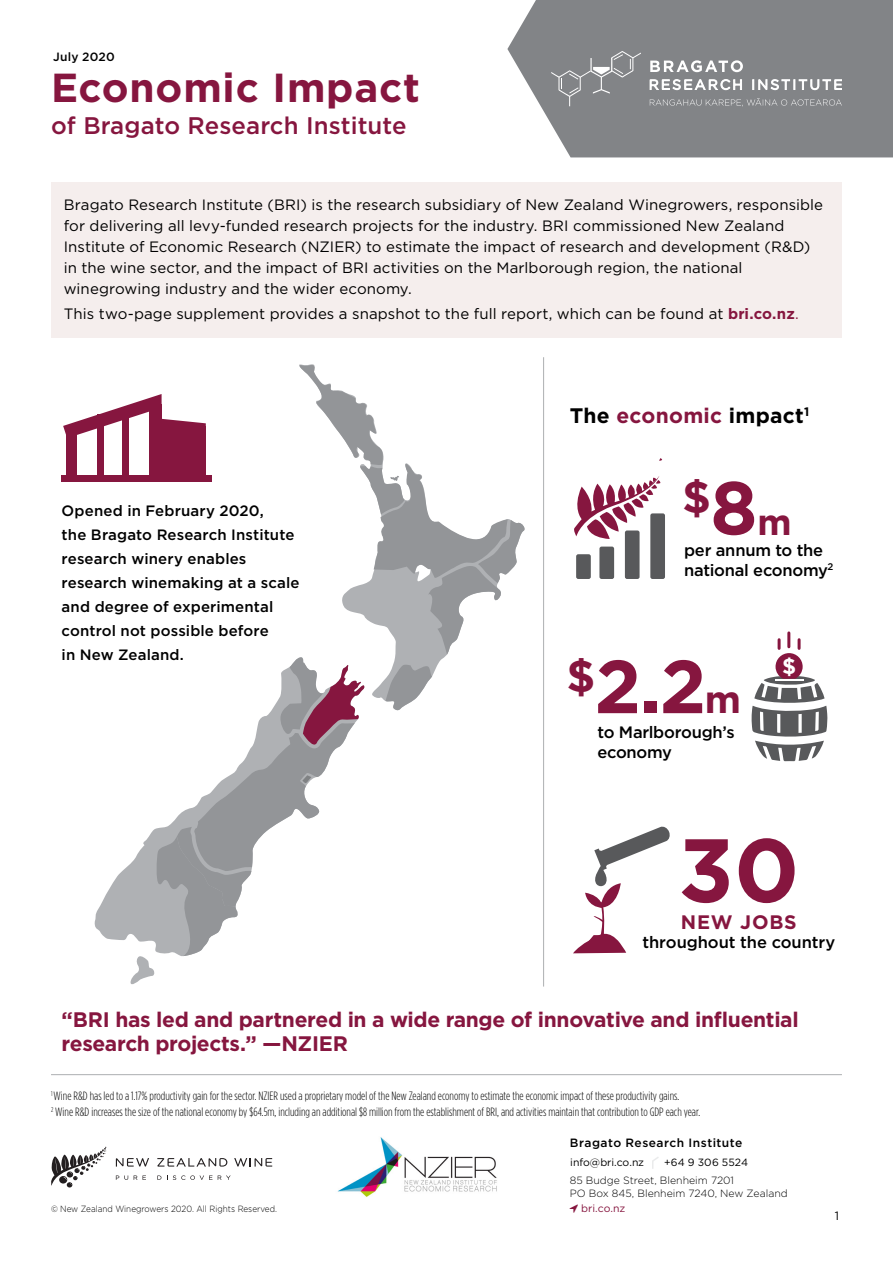
<style>
.page{position:relative;width:893px;height:1263px;background:#fff}
.page>*{position:absolute;margin:0;border:0;box-sizing:border-box;transform-origin:0 0}
.t1{font:700 89.7px "Gotham";color:#86163f}
.t2{font:700 75px "Gotham";color:#86163f}
.t3{font:700 44.85px "Gotham";color:#86163f}
.t4{font:700 40.5px "Gotham";letter-spacing:.02em;color:#86163f}
.t5{font:500 24px "Gotham";letter-spacing:.005em;color:#86163f}
.t6{font:700 21.75px "Gotham";color:#fff}
.t7{font:700 21px/24px "Gotham";letter-spacing:-.02em;color:#86163f}
.t8{font:700 21px "Gotham";letter-spacing:.015em;color:#000}
.t9{font:700 19.5px "Gotham";letter-spacing:.04em;color:#86163f}
.t10{font:500 16.5px/19.5px "Gotham";letter-spacing:-.015em;color:#000}
.t11{font:15px/21px "Gotham";letter-spacing:.005em;color:#000}
.t12{font:500 15px/24px "Gotham";letter-spacing:.01em;color:#000}
.t13{font:300 12px/16.5px "Gotham Condensed";color:#000}
.t14{font:500 12px "Gotham";letter-spacing:.04em;color:#000}
.t15{font:500 12px "Gotham";letter-spacing:.015em;color:#000}
.t16{font:12px "Gotham";color:#000}
.t17{font:300 10.5px/13.5px "Gotham";color:#000}
.t18{font:10.5px "Gotham";letter-spacing:-.005em;color:#000}
.t19{font:10.5px "Gotham";letter-spacing:.015em;color:#000}
.t20{font:10.5px "Gotham";letter-spacing:.01em;color:#86163f}
.t21{font:300 9px "Gotham";color:#000;scale:.91 1}
.s1{font-weight:700;color:#86163f}
.s2{color:#86163f}
.s3{font-size:75px}
.s4{font-size:38.1px}
</style>
<div class="page">
<div style="left:51px;top:183px;width:791px;height:155px;background:#f5eeed"></div>
<hr style="left:787px;top:633px;width:3px;height:14px;background:#86163f">
<svg style="left:751px;top:640px;width:76px;height:121px"></svg>
<svg style="left:507px;top:0;width:386px;height:157px;background:#8c8e90"></svg>
<svg style="left:650px;top:79px;width:92px;height:11px"></svg>
<svg style="left:753px;top:79px;width:89px;height:11px"></svg>
<svg style="left:650px;top:60px;width:93px;height:12px"></svg>
<svg style="left:650px;top:98px;width:192px;height:8px;background:#929496"></svg>
<svg style="left:551px;top:51px;width:90px;height:55px;background:#8c8e91"></svg>
<hr style="left:51px;top:1074px;width:791px;height:1px;background:#a3a5a8">
<svg style="left:51px;top:1147px;width:55px;height:40px"></svg>
<svg style="left:234px;top:1158px;width:38px;height:8px"></svg>
<svg style="left:116px;top:1158px;width:33px;height:8px"></svg>
<svg style="left:157px;top:1158px;width:70px;height:8px"></svg>
<svg style="left:116px;top:1175px;width:12px;height:5px"></svg>
<svg style="left:134px;top:1175px;width:12px;height:5px"></svg>
<svg style="left:157px;top:1175px;width:4px;height:5px"></svg>
<svg style="left:167px;top:1175px;width:45px;height:5px"></svg>
<svg style="left:218px;top:1175px;width:13px;height:5px"></svg>
<svg style="left:652px;top:1157px;width:7px;height:12px"></svg>
<img style="left:337px;top:1137px;width:160px;height:60px">
<svg style="left:63px;top:364px;width:462px;height:592px"></svg>
<div style="left:193px;top:426px;width:13px;height:54px;background:#86163f"></div>
<div style="left:67px;top:429px;width:10px;height:48px;background:#86163f"></div>
<div style="left:62px;top:475px;width:150px;height:7px;background:#86163f"></div>
<div style="left:158px;top:428px;width:41px;height:50px;background:#86163f"></div>
<div style="left:599px;top:547px;width:15px;height:32px;background:#58595b;border-radius:2px"></div>
<div style="left:576px;top:554px;width:15px;height:25px;background:#58595b;border-radius:2px"></div>
<div style="left:625px;top:530px;width:15px;height:49px;background:#58595b;border-radius:2px"></div>
<div style="left:650px;top:513px;width:15px;height:66px;background:#58595b;border-radius:2px"></div>
<svg style="left:574px;top:476px;width:87px;height:63px"></svg>
<svg style="left:573px;top:826px;width:97px;height:127px"></svg>
<hr style="left:543px;top:357px;width:1px;height:629px;background:#a3a5a8">
<p class="t15" style="left:53px;top:51px;width:63px">July 2020</p>
<h3 class="t4" style="left:51px;top:70px;width:370px">Economic Impact</h3>
<h3 class="t5" style="left:51px;top:115px;width:357px">of Bragato Research Institute</h3>
<p class="t11" style="left:64px;top:195px;width:761px">Bragato Research Institute (BRI) is the research subsidiary of New Zealand Winegrowers, responsible for delivering all levy-funded research projects for the industry. BRI commissioned New Zealand Institute of Economic Research (NZIER) to estimate the impact of research and development (R&amp;D) in the wine sector, and the impact of BRI activities on the Marlborough region, the national winegrowing industry and the wider economy.</p>
<p class="t11" style="left:64px;top:304px;width:736px">This two-page supplement provides a snapshot to the full report, which can be found at <span class="s1">bri.co.nz</span><span class="s2">.</span></p>
<p class="t12" style="left:62px;top:499px;width:239px">Opened in February 2020,<br>the Bragato Research Institute research winery enables research winemaking at a scale and degree of experimental control not possible before<br>in New Zealand.</p>
<h3 class="t8" style="left:570px;top:406px;width:241px">The <span class="s2">economic</span> impact<sup>1</sup></h3>
<h3 class="t3" style="left:682px;top:477px;width:111px">$<span class="s3">8</span><sub>m</sub></h3>
<p class="t10" style="left:684px;top:542px;width:151px">per annum to the national economy<sup>2</sup></p>
<h2 class="t2" style="left:566px;top:653px;width:176px"><sup>$</sup>2.2<span class="s4">m</span></h2>
<p class="t10" style="left:597px;top:723px;width:139px">to Marlborough’s economy</p>
<h3 class="t6" style="left:782px;top:657px;width:16px">$</h3>
<h1 class="t1" style="left:678px;top:830px;width:123px">30</h1>
<h3 class="t9" style="left:681px;top:913px;width:117px">NEW JOBS</h3>
<p class="t10" style="left:642px;top:934px;width:194px">throughout the country</p>
<h3 class="t7" style="left:62px;top:1008px;width:739px">“BRI has led and partnered in a wide range of innovative and influential research projects.” —NZIER</h3>
<p class="t13" style="left:51px;top:1088px;width:651px"><sup>1</sup> Wine R&amp;D has led to a 1.17% productivity gain for the sector. NZIER used a proprietary model of the New Zealand economy to estimate the economic impact of these productivity gains.<br><sup>2</sup> Wine R&amp;D increases the size of the national economy by $64.5m, including an additional $8 million from the establishment of BRI, and activities maintain that contribution to GDP each year.</p>
<p class="t21" style="left:51px;top:1205px;width:250px">© New Zealand Winegrowers 2020. All Rights Reserved.</p>
<p class="t14" style="left:570px;top:1137px;width:174px">Bragato Research Institute</p>
<p class="t17" style="left:570px;top:1174px;width:219px">85 Budge Street, Blenheim 7201<br>PO Box 845, Blenheim 7240, New Zealand</p>
<p class="t20" style="left:581px;top:1204px;width:46px">bri.co.nz</p>
<p class="t18" style="left:570px;top:1157px;width:75px">info@bri.co.nz</p>
<p class="t19" style="left:664px;top:1157px;width:86px">+64 9 306 5524</p>
<p class="t16" style="left:835px;top:1210px;width:6px">1</p>
</div>
